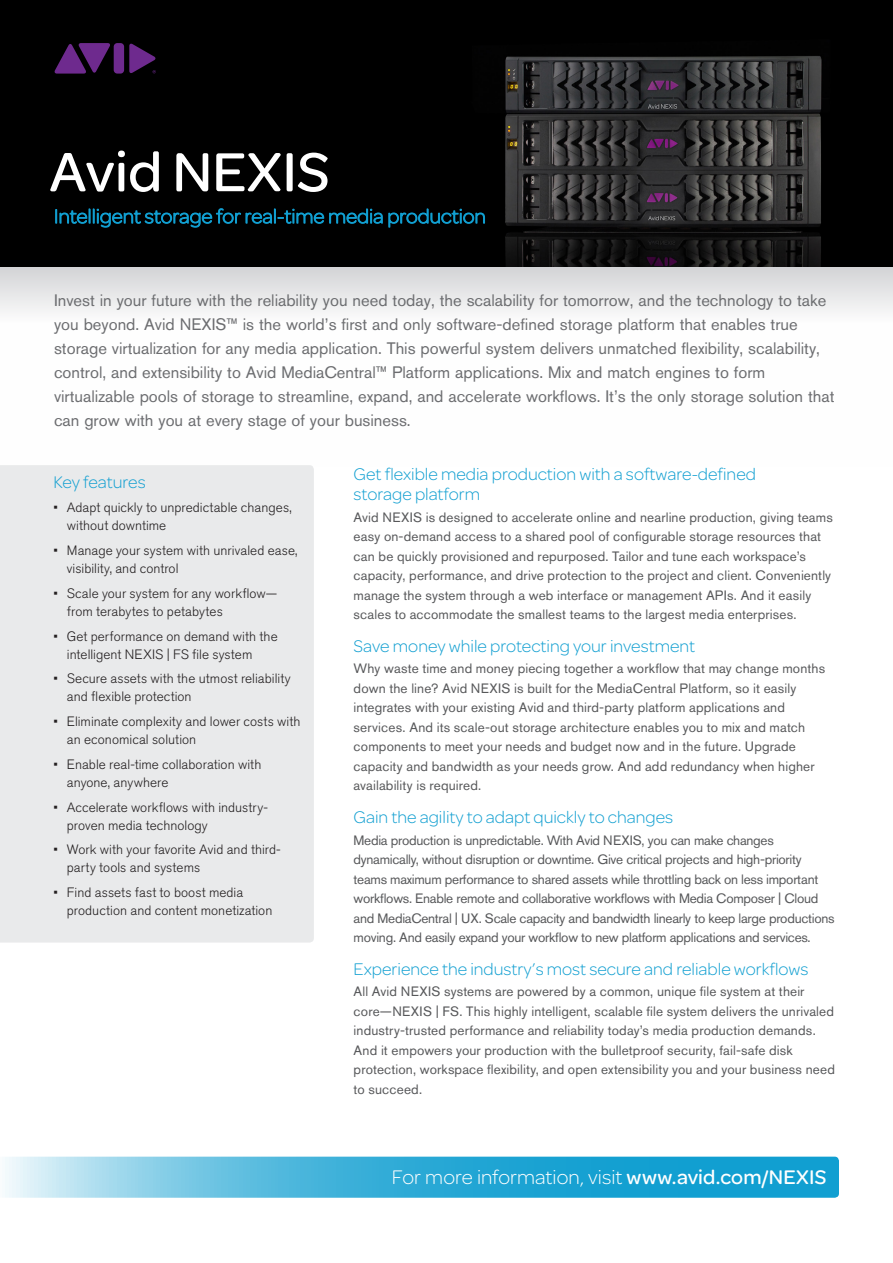
<style>
.page{position:relative;width:893px;height:1263px;background:#fff}
.page>*{position:absolute;margin:0;border:0;box-sizing:border-box;transform-origin:0 0}
.t1{font:500 58.5px "Avid Omnes";color:#fff}
.CTA{font:300 21px "Avid Omnes";color:#fff}
.subhead_-_blue{font:300 18px/20.4px "Avid Omnes";color:#119fd1}
.allcaps{font:16.5px/24px "Akzidenz Grotesk BE";color:#6c6d70}
.body{font:13.5px/19.5px "Akzidenz Grotesk BE";letter-spacing:.01em;color:#57585a}
.t2{font:300 13.5px/18px "Akzidenz Grotesk BE";letter-spacing:.005em;color:#231f20}
.body-2{font:13.5px/19.5px "Akzidenz Grotesk BE";letter-spacing:-.02em;color:#57585a}
.s1{font-weight:500}
</style>
<div class="page">
<svg style="left:5px;top:1157px;width:834px;height:41px;background:#49b5db"></svg>
<svg style="left:0;top:266px;width:893px;height:46px;fill:#e3e3e5"></svg>
<img style="left:0;top:0;width:893px;height:266px">
<svg style="left:54px;top:43px;width:57px;height:31px;background:#421955"></svg>
<div style="left:114px;top:43px;width:10px;height:31px;background:#6e2a8e;border-radius:4px"></div>
<svg style="left:129px;top:43px;width:27px;height:31px"></svg>
<svg style="left:56px;top:208px;width:327px;height:20px;background:#042a38"></svg>
<svg style="left:389px;top:209px;width:96px;height:19px;background:#042b39"></svg>
<div style="left:0;top:465px;width:314px;height:477px;background:#e9eaeb"></div>
<p class="t1" style="left:50px;top:131px;width:282px">Avid NEXIS</p>
<p class="allcaps" style="left:54px;top:288px;width:782px">Invest in your future with the reliability you need today, the scalability for tomorrow, and the technology to take you beyond. Avid NEXIS™ is the world’s first and only software-defined storage platform that enables true storage virtualization for any media application. This powerful system delivers unmatched flexibility, scalability, control, and extensibility to Avid MediaCentral™ Platform applications. Mix and match engines to form virtualizable pools of storage to streamline, expand, and accelerate workflows. It’s the only storage solution that can grow with you at every stage of your business.</p>
<p class="subhead_-_blue" style="left:53px;top:471px;width:94px">Key features</p>
<p class="t2" style="left:67px;top:499px;width:226px;text-indent:-14px">• Adapt quickly to unpredictable changes, without downtime</p>
<p class="t2" style="left:67px;top:542px;width:232px;text-indent:-14px">• Manage your system with unrivaled ease, visibility, and control</p>
<p class="t2" style="left:67px;top:584px;width:212px;text-indent:-14px">• Scale your system for any workflow— from terabytes to petabytes</p>
<p class="t2" style="left:67px;top:627px;width:212px;text-indent:-14px">• Get performance on demand with the intelligent NEXIS | FS file system</p>
<p class="t2" style="left:67px;top:670px;width:225px;text-indent:-14px">• Secure assets with the utmost reliability and flexible protection</p>
<p class="t2" style="left:67px;top:713px;width:235px;text-indent:-14px">• Eliminate complexity and lower costs with an economical solution</p>
<p class="t2" style="left:67px;top:755px;width:196px;text-indent:-14px">• Enable real-time collaboration with anyone, anywhere</p>
<p class="t2" style="left:67px;top:798px;width:203px;text-indent:-14px">• Accelerate workflows with industry&shy;proven media technology</p>
<p class="t2" style="left:67px;top:841px;width:215px;text-indent:-14px">• Work with your favorite Avid and third&shy;party tools and systems</p>
<p class="t2" style="left:67px;top:884px;width:207px;text-indent:-14px">• Find assets fast to boost media production and content monetization</p>
<p class="subhead_-_blue" style="left:354px;top:463px;width:404px">Get flexible media production with a software-defined storage platform</p>
<p class="body" style="left:354px;top:507px;width:481px">Avid NEXIS is designed to accelerate online and nearline production, giving teams easy on-demand access to a shared pool of configurable storage resources that can be quickly provisioned and repurposed. Tailor and tune each workspace’s capacity, performance, and drive protection to the project and client. Conveniently manage the system through a web interface or management APIs. And it easily scales to accommodate the smallest teams to the largest media enterprises.</p>
<p class="subhead_-_blue" style="left:354px;top:635px;width:343px">Save money while protecting your investment</p>
<p class="body" style="left:354px;top:659px;width:473px">Why waste time and money piecing together a workflow that may change months down the line? Avid NEXIS is built for the MediaCentral Platform, so it easily integrates with your existing Avid and third-party platform applications and services. And its scale-out storage architecture enables you to mix and match components to meet your needs and budget now and in the future. Upgrade capacity and bandwidth as your needs grow. And add redundancy when higher availability is required.</p>
<p class="subhead_-_blue" style="left:354px;top:806px;width:321px">Gain the agility to adapt quickly to changes</p>
<p class="body-2" style="left:354px;top:830px;width:483px">Media production is unpredictable. With Avid NEXIS, you can make changes dynamically, without disruption or downtime. Give critical projects and high-priority teams maximum performance to shared assets while throttling back on less important workflows. Enable remote and collaborative workflows with Media Composer | Cloud and MediaCentral | UX. Scale capacity and bandwidth linearly to keep large productions moving. And easily expand your workflow to new platform applications and services.</p>
<p class="subhead_-_blue" style="left:354px;top:958px;width:456px">Experience the industry’s most secure and reliable workflows</p>
<p class="body" style="left:354px;top:982px;width:483px">All Avid NEXIS systems are powered by a common, unique file system at their core—NEXIS | FS. This highly intelligent, scalable file system delivers the unrivaled industry-trusted performance and reliability today’s media production demands.<br>And it empowers your production with the bulletproof security, fail-safe disk protection, workspace flexibility, and open extensibility you and your business need to succeed.</p>
<p class="CTA" style="left:392px;top:1163px;width:436px">For more information, visit <span class="s1">www.avid.com/NEXIS</span></p>
</div>
